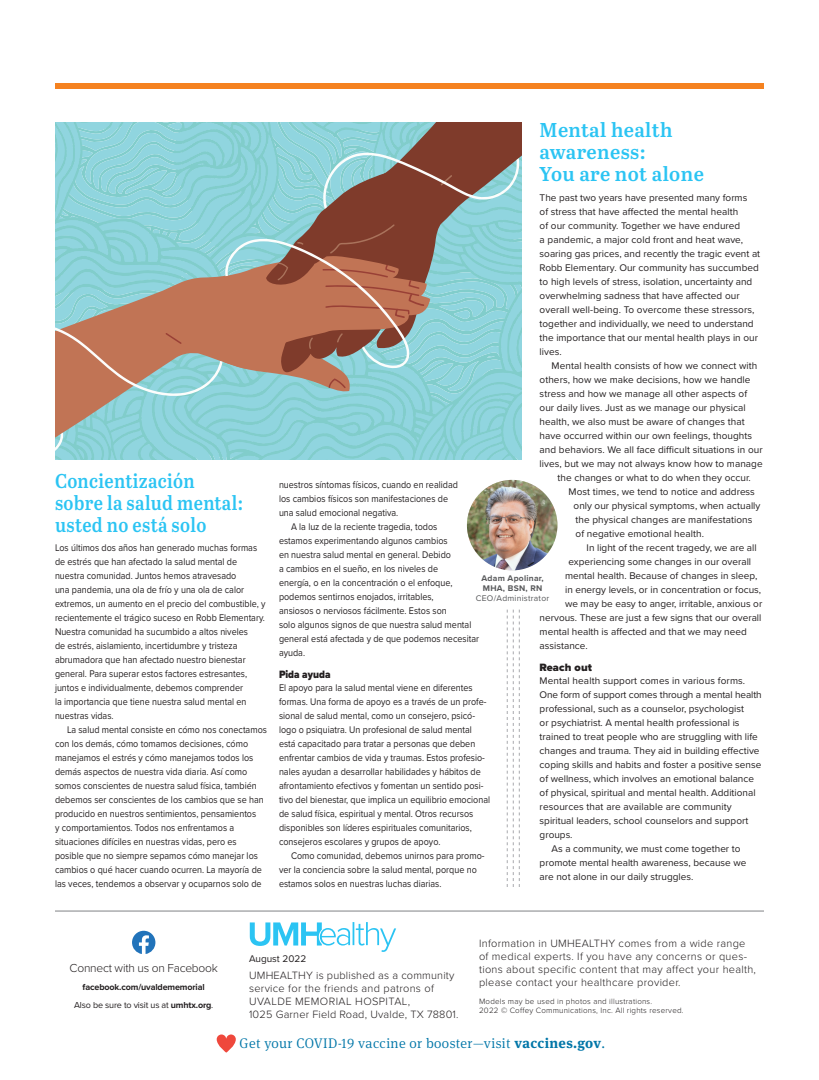
<style>
.page{position:relative;width:819px;height:1080px;background:#fff}
.page>*{position:absolute;margin:0;border:0;box-sizing:border-box;transform-origin:0 0}
._2_SP_HEAD{font:600 20px/22px "Abril Text";letter-spacing:.02em;color:#2bc4f3;scale:.9 1}
._2_HEAD{font:600 20px/22px "Abril Text";letter-spacing:.02em;color:#2bc4f3}
._1_Blurb{font:300 14px "Meta Serif Pro";letter-spacing:.025em;color:#0076a8}
.t1{font:300 12px "Proxima Nova";letter-spacing:-.02em;color:#231f20}
._3_Masthead_-_body{font:300 11px/13px "Proxima Nova";letter-spacing:.025em;color:#231f20}
._2_SP_body_breaker{font:900 11px "Proxima Nova";color:#231f20;scale:.9 1}
._2_body_breaker{font:900 11px "Proxima Nova";letter-spacing:.01em;color:#231f20}
._2_SP_BODY{font:10px/14px "Proxima Nova";color:#231f20;scale:.9 1}
._2_SP_body_no_indent{font:10px/14px "Proxima Nova";color:#231f20;scale:.9 1}
._2_body_no_indent{font:10px/14px "Proxima Nova";color:#231f20}
._2_BODY{font:10px/14px "Proxima Nova";letter-spacing:.005em;color:#231f20}
._2_SP_body_no_indent-2{font:10px "Proxima Nova";color:#231f20}
.t2{font:9px "Proxima Nova";letter-spacing:-.015em;color:#231f20}
.t3{font:700 9px "Proxima Nova";letter-spacing:-.015em;color:#231f20}
._3_caption{font:700 8.5px/10px "Proxima Nova";letter-spacing:.03em;color:#57585a}
._3_caption-2{font:8.5px "Proxima Nova";letter-spacing:.03em;color:#57585a}
.t4{font:300 8px/9px "Proxima Nova";letter-spacing:.025em;color:#231f20}
.s1{font-weight:700}
</style>
<div class="page">
<svg style="left:250px;top:922px;width:146px;height:30px"></svg>
<hr style="left:55px;top:911px;width:709px;height:1px;background:#808285">
<svg style="left:132px;top:931px;width:23px;height:23px"></svg>
<svg style="left:217px;top:1034px;width:19px;height:19px"></svg>
<svg style="left:507px;top:610px;width:13px;height:277px"></svg>
<img style="left:467px;top:480px;width:90px;height:90px;border-radius:45px">
<div style="left:55px;top:83px;width:709px;height:6px;background:#f58220"></div>
<svg style="left:55px;top:123px;width:467px;height:337px;background:#95adaa"></svg>
<h3 class="_2_SP_HEAD" style="left:55px;top:469px;width:211px">Concientización sobre la salud mental: usted no está solo</h3>
<p class="_2_SP_body_no_indent" style="left:55px;top:540px;width:235px">Los últimos dos años han generado muchas formas de estrés que han afectado la salud mental de nuestra comunidad. Juntos hemos atravesado<br>una pandemia, una ola de frío y una ola de calor extremos, un aumento en el precio del combustible, y recientemente el trágico suceso en Robb Elementary.<br>Nuestra comunidad ha sucumbido a altos niveles<br>de estrés, aislamiento, incertidumbre y tristeza abrumadora que han afectado nuestro bienestar general. Para superar estos factores estresantes, juntos e individualmente, debemos comprender<br>la importancia que tiene nuestra salud mental en nuestras vidas.</p>
<p class="_2_SP_BODY" style="left:55px;top:722px;width:237px;text-indent:12px">La salud mental consiste en cómo nos conectamos con los demás, cómo tomamos decisiones, cómo manejamos el estrés y cómo manejamos todos los demás aspectos de nuestra vida diaria. Así como somos conscientes de nuestra salud física, también debemos ser conscientes de los cambios que se han producido en nuestros sentimientos, pensamientos<br>y comportamientos. Todos nos enfrentamos a situaciones difíciles en nuestras vidas, pero es posible que no siempre sepamos cómo manejar los cambios o qué hacer cuando ocurren. La mayoría de las veces, tendemos a observar y ocuparnos solo de</p>
<h3 class="_2_HEAD" style="left:540px;top:118px;width:166px">Mental health awareness:<br>You are not alone</h3>
<p class="_2_body_no_indent" style="left:540px;top:190px;width:222px">The past two years have presented many forms<br>of stress that have affected the mental health<br>of our community. Together we have endured<br>a pandemic, a major cold front and heat wave, soaring gas prices, and recently the tragic event at Robb Elementary. Our community has succumbed to high levels of stress, isolation, uncertainty and overwhelming sadness that have affected our overall well-being. To overcome these stressors, together and individually, we need to understand the importance that our mental health plays in our lives.</p>
<p class="_2_BODY" style="left:552px;top:358px;width:207px">Mental health consists of how we connect with</p>
<p class="_2_BODY" style="left:540px;top:372px;width:212px">others, how we make decisions, how we handle</p>
<p class="_2_BODY" style="left:540px;top:386px;width:209px">stress and how we manage all other aspects of</p>
<p class="_2_BODY" style="left:540px;top:400px;width:208px">our daily lives. Just as we manage our physical</p>
<p class="_2_BODY" style="left:540px;top:414px;width:206px">health, we also must be aware of changes that</p>
<p class="_2_BODY" style="left:540px;top:428px;width:214px">have occurred within our own feelings, thoughts</p>
<p class="_2_BODY" style="left:540px;top:442px;width:224px">and behaviors. We all face difficult situations in our</p>
<p class="_2_BODY" style="left:540px;top:456px;width:225px">lives, but we may not always know how to manage</p>
<p class="_2_BODY" style="left:558px;top:470px;width:195px">the changes or what to do when they occur.</p>
<p class="_2_BODY" style="left:569px;top:484px;width:188px">Most times, we tend to notice and address</p>
<p class="_2_BODY" style="left:574px;top:498px;width:188px">only our physical symptoms, when actually</p>
<p class="_2_BODY" style="left:576px;top:512px;width:178px">the physical changes are manifestations</p>
<p class="_2_BODY" style="left:576px;top:526px;width:130px">of negative emotional health.</p>
<p class="_2_BODY" style="left:587px;top:540px;width:172px">In light of the recent tragedy, we are all</p>
<p class="_2_BODY" style="left:569px;top:554px;width:184px">experiencing some changes in our overall</p>
<p class="_2_BODY" style="left:565px;top:568px;width:194px">mental health. Because of changes in sleep,</p>
<p class="_2_BODY" style="left:565px;top:582px;width:198px">in energy levels, or in concentration or focus,</p>
<p class="_2_BODY" style="left:565px;top:596px;width:199px">we may be easy to anger, irritable, anxious or</p>
<p class="_2_BODY" style="left:540px;top:610px;width:223px">nervous. These are just a few signs that our overall</p>
<p class="_2_BODY" style="left:540px;top:624px;width:209px">mental health is affected and that we may need</p>
<p class="_2_BODY" style="left:540px;top:638px;width:50px">assistance.</p>
<h5 class="_2_body_breaker" style="left:540px;top:659px;width:54px">Reach out</h5>
<p class="_2_body_no_indent" style="left:540px;top:673px;width:224px">Mental health support comes in various forms.<br>One form of support comes through a mental health professional, such as a counselor, psychologist<br>or psychiatrist. A mental health professional is trained to treat people who are struggling with life changes and trauma. They aid in building effective coping skills and habits and foster a positive sense of wellness, which involves an emotional balance of physical, spiritual and mental health. Additional resources that are available are community spiritual leaders, school counselors and support groups.</p>
<p class="_2_BODY" style="left:540px;top:841px;width:208px;text-indent:12px">As a community, we must come together to promote mental health awareness, because we are not alone in our daily struggles.</p>
<p class="_2_SP_BODY" style="left:279px;top:477px;width:200px">nuestros síntomas físicos, cuando en realidad los cambios físicos son manifestaciones de una salud emocional negativa.</p>
<p class="_2_SP_BODY" style="left:279px;top:519px;width:224px;text-indent:12px">A la luz de la reciente tragedia, todos<br>estamos experimentando algunos cambios<br>en nuestra salud mental en general. Debido<br>a cambios en el sueño, en los niveles de<br>energía, o en la concentración o el enfoque, podemos sentirnos enojados, irritables,<br>ansiosos o nerviosos fácilmente. Estos son<br>solo algunos signos de que nuestra salud mental general está afectada y de que podemos necesitar ayuda.</p>
<h5 class="_2_SP_body_breaker" style="left:279px;top:666px;width:59px">Pida ayuda</h5>
<p class="_2_SP_body_no_indent" style="left:279px;top:680px;width:236px">El apoyo para la salud mental viene en diferentes formas. Una forma de apoyo es a través de un profe&shy;sional de salud mental, como un consejero, psicó&shy;logo o psiquiatra. Un profesional de salud mental está capacitado para tratar a personas que deben enfrentar cambios de vida y traumas. Estos profesio&shy;nales ayudan a desarrollar habilidades y hábitos de afrontamiento efectivos y fomentan un sentido posi&shy;tivo del bienestar, que implica un equilibrio emocional de salud física, espiritual y mental. Otros recursos disponibles son líderes espirituales comunitarios, consejeros escolares y grupos de apoyo.</p>
<p class="_2_SP_BODY" style="left:279px;top:848px;width:230px;text-indent:12px">Como comunidad, debemos unirnos para promo&shy;ver la conciencia sobre la salud mental, porque no estamos solos en nuestras luchas diarias.</p>
<p class="_3_caption" style="left:482px;top:573px;width:64px">Adam Apolinar,<br>MHA, BSN, RN</p>
<p class="_3_caption-2" style="left:476px;top:592px;width:75px">CEO/Administrator</p>
<p class="t1" style="left:70px;top:959px;width:150px">Connect with us on Facebook</p>
<p class="t3" style="left:83px;top:981px;width:124px">facebook.com/uvaldememorial</p>
<p class="t2" style="left:74px;top:999px;width:141px">Also be sure to visit us at <span class="s1">umhtx.org</span>.</p>
<p class="_2_SP_body_no_indent-2" style="left:249px;top:952px;width:59px">August 2022</p>
<p class="_3_Masthead_-_body" style="left:249px;top:968px;width:211px">UMHEALTHY is published as a community service for the friends and patrons of UVALDE MEMORIAL HOSPITAL,<br>1025 Garner Field Road, Uvalde, TX 78801.</p>
<p class="_3_Masthead_-_body" style="left:479px;top:936px;width:278px">Information in UMHEALTHY comes from a wide range of medical experts. If you have any concerns or ques&shy;tions about specific content that may affect your health, please contact your healthcare provider.</p>
<p class="t4" style="left:479px;top:996px;width:206px">Models may be used in photos and illustrations.<br>2022 © Coffey Communications, Inc. All rights reserved.</p>
<p class="_1_Blurb" style="left:240px;top:1033px;width:367px">Get your COVID-19 vaccine or booster—visit <span class="s1">vaccines.gov</span>.</p>
</div>
